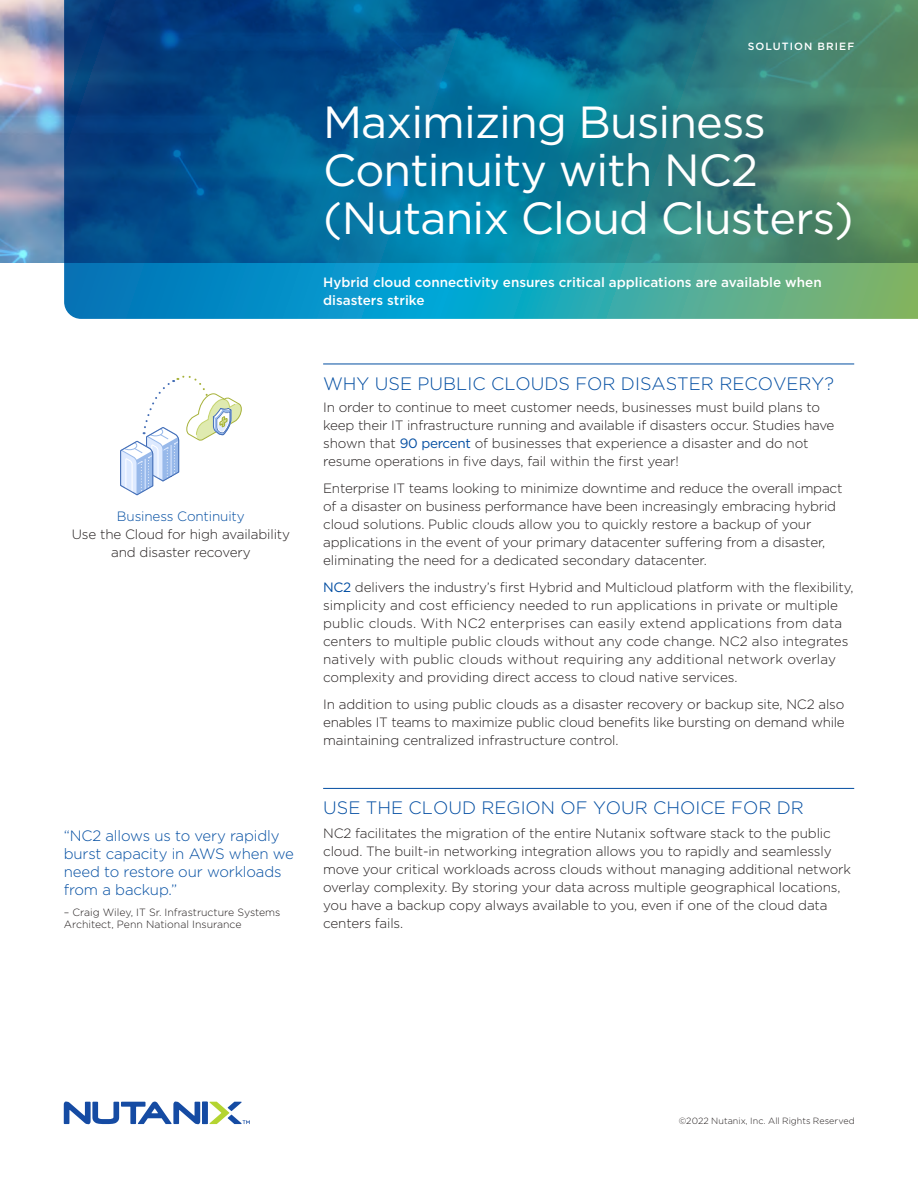
<style>
.page{position:relative;width:918px;height:1188px;background:#fff}
.page>*{position:absolute;margin:0;border:0;box-sizing:border-box;transform-origin:0 0}
.t1{font:45px/48px "Gotham";letter-spacing:-.02em;color:#fff}
.t2{font:300 18px "Gotham";color:#034ea2}
.t3{font:300 15px/18px "Gotham";letter-spacing:-.01em;color:#034ea2}
.t4{font:300 13.5px/18px "Gotham";letter-spacing:-.01em;color:#241f1f}
.t5{font:500 13.5px/18px "Gotham";color:#fff}
.t6{font:300 13.5px "Gotham";letter-spacing:-.01em;color:#034ea2}
.t7{font:300 10.5px/12.6px "Gotham";color:#241f1f}
.t8{font:500 10.5px "Gotham";letter-spacing:.1em;color:#fff}
.t9{font:300 9px "Gotham";letter-spacing:.005em;color:#241f1f}
.s1{font-weight:400;color:#034ea2}
</style>
<div class="page">
<img style="left:0;top:0;width:64px;height:262px">
<svg style="left:210px;top:1102px;width:40px;height:22px"></svg>
<div style="left:202px;top:1102px;width:6px;height:22px;background:#154ba3"></div>
<svg style="left:64px;top:1102px;width:136px;height:22px"></svg>
<svg style="left:64px;top:0;width:854px;height:319px;background:#1b738e"></svg>
<hr style="left:323px;top:364px;width:531px;height:1px;background:#034ea2">
<hr style="left:323px;top:788px;width:531px;height:1px;background:#034ea2">
<svg style="left:120px;top:375px;width:122px;height:120px"></svg>
<p class="t6" style="left:117px;top:508px;width:129px">Business Continuity</p>
<p class="t4" style="left:72px;top:525px;width:220px;text-align:center">Use the Cloud for high availability and disaster recovery</p>
<p class="t3" style="left:64px;top:826px;width:232px">“NC2 allows us to very rapidly burst capacity in AWS when we need to restore our workloads from a backup.”</p>
<p class="t7" style="left:64px;top:905px;width:218px">– Craig Wiley, IT Sr. Infrastructure Systems<br>Architect, Penn National Insurance</p>
<p class="t8" style="left:748px;top:39px;width:108px">SOLUTION BRIEF</p>
<h1 class="t1" style="left:323px;top:97px;width:532px">Maximizing Business<br>Continuity with NC2 (Nutanix Cloud Clusters)</h1>
<p class="t5" style="left:323px;top:273px;width:500px">Hybrid cloud connectivity ensures critical applications are available when disasters strike</p>
<h2 class="t2" style="left:323px;top:372px;width:512px">WHY USE PUBLIC CLOUDS FOR DISASTER RECOVERY?</h2>
<p class="t4" style="left:323px;top:398px;width:513px">In order to continue to meet customer needs, businesses must build plans to keep their IT infrastructure running and available if disasters occur. Studies have shown that <span class="s1">90 percent</span> of businesses that experience a disaster and do not resume operations in five days, fail within the first year!</p>
<p class="t4" style="left:323px;top:479px;width:521px">Enterprise IT teams looking to minimize downtime and reduce the overall impact of a disaster on business performance have been increasingly embracing hybrid cloud solutions. Public clouds allow you to quickly restore a backup of your applications in the event of your primary datacenter suffering from a disaster, eliminating the need for a dedicated secondary datacenter.</p>
<p class="t4" style="left:323px;top:578px;width:532px"><span class="s1">NC2</span> delivers the industry’s first Hybrid and Multicloud platform with the flexibility, simplicity and cost efficiency needed to run applications in private or multiple public clouds. With NC2 enterprises can easily extend applications from data centers to multiple public clouds without any code change. NC2 also integrates natively with public clouds without requiring any additional network overlay complexity and providing direct access to cloud native services.</p>
<p class="t4" style="left:323px;top:695px;width:523px;text-align:justify">In addition to using public clouds as a disaster recovery or backup site, NC2 also enables IT teams to maximize public cloud benefits like bursting on demand while maintaining centralized infrastructure control.</p>
<h2 class="t2" style="left:323px;top:797px;width:482px">USE THE CLOUD REGION OF YOUR CHOICE FOR DR</h2>
<p class="t4" style="left:323px;top:824px;width:529px">NC2 facilitates the migration of the entire Nutanix software stack to the public cloud. The built-in networking integration allows you to rapidly and seamlessly move your critical workloads across clouds without managing additional network overlay complexity. By storing your data across multiple geographical locations, you have a backup copy always available to you, even if one of the cloud data centers fails.</p>
<p class="t9" style="left:679px;top:1115px;width:178px">©2022 Nutanix, Inc. All Rights Reserved</p>
</div>
